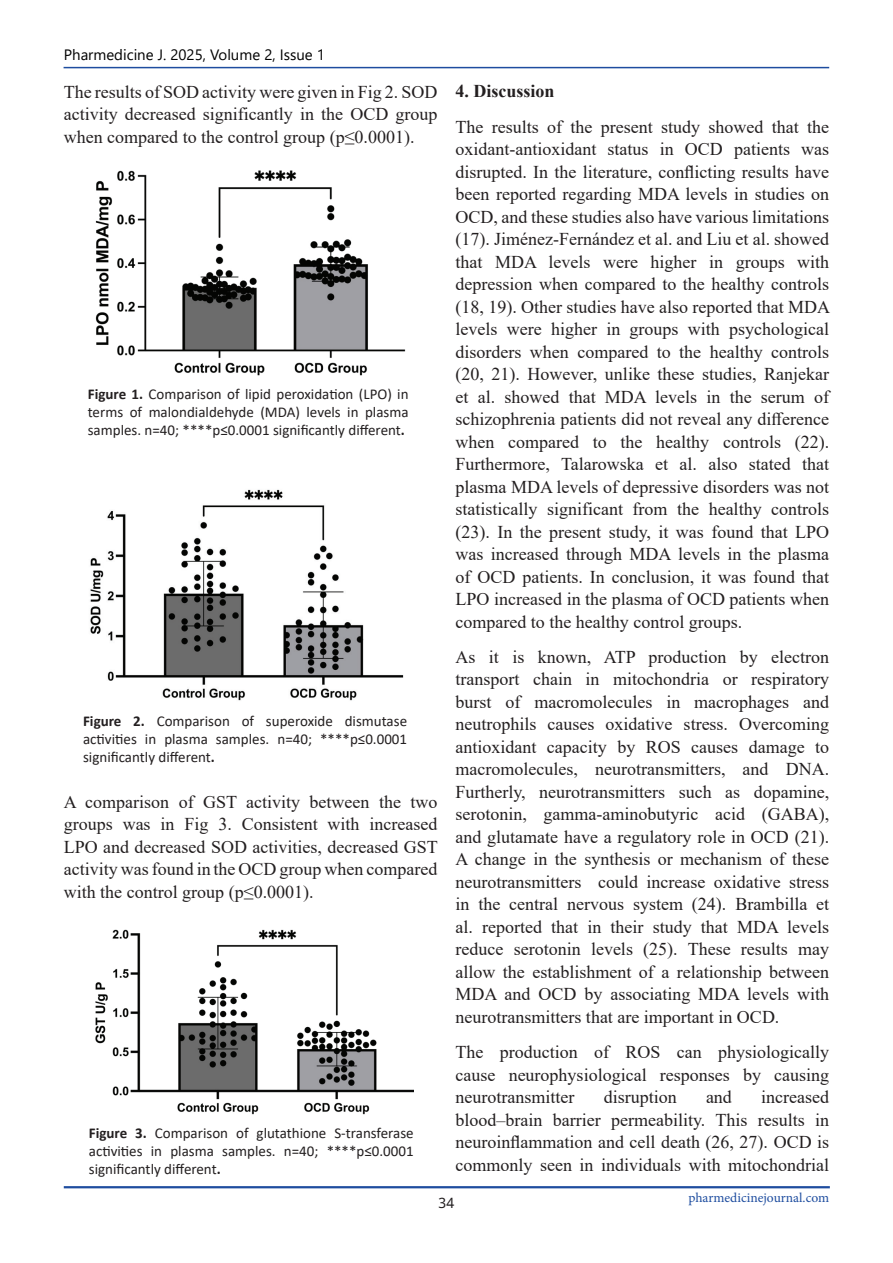
<style>
.page{position:relative;width:893px;height:1263px;background:#fff}
.page>*{position:absolute;margin:0;border:0;box-sizing:border-box;transform-origin:0 0}
.t1{font:18px/22.5px "Times New Roman";color:#231f20;text-align:justify}
.t2{font:700 18px "Times New Roman";color:#231f20}
.t3{font:15px/18px "Calibri";color:#231f20;text-align:justify}
.t4{font:15px "Segoe UI";color:#000}
.t5{font:14.25px "Noto Sans";color:#231f20}
.t6{font:13.5px "Minion Pro";color:#1e4d9f}
.s1{font-weight:700}
</style>
<div class="page">
<hr style="left:64px;top:67px;width:765px;height:1px;background:#1e4d9f">
<hr style="left:64px;top:1186px;width:766px;height:2px;background:#1e4d9f">
<img style="left:95px;top:170px;width:311px;height:206px">
<img style="left:90px;top:489px;width:314px;height:212px">
<img style="left:95px;top:929px;width:318px;height:186px">
<p class="t4" style="left:64px;top:41px;width:263px">Pharmedicine J. 2025, Volume 2, Issue 1</p>
<p class="t1" style="left:64px;top:80px;width:375px">The results of SOD activity were given in Fig 2. SOD activity decreased significantly in the OCD group when compared to the control group (p≤0.0001).</p>
<p class="t3" style="left:88px;top:384px;width:322px"><span class="s1">Figure 1.</span> Comparison of lipid peroxidation (LPO) in terms of malondialdehyde (MDA) levels in plasma samples. n=40; ****p≤0.0001 significantly different<span class="s1">.</span></p>
<p class="t3" style="left:83px;top:711px;width:326px"><span class="s1">Figure 2.</span> Comparison of superoxide dismutase activities in plasma samples. n=40; ****p≤0.0001 significantly different<span class="s1">.</span></p>
<p class="t1" style="left:64px;top:790px;width:376px">A comparison of GST activity between the two groups was in Fig 3. Consistent with increased LPO and decreased SOD activities, decreased GST activity was found in the OCD group when compared with the control group (p≤0.0001).</p>
<p class="t3" style="left:89px;top:1123px;width:326px"><span class="s1">Figure 3.</span> Comparison of glutathione S-transferase activities in plasma samples. n=40; ****p≤0.0001 significantly different<span class="s1">.</span></p>
<p class="t2" style="left:455px;top:78px;width:101px">4. Discussion</p>
<p class="t1" style="left:455px;top:115px;width:376px">The results of the present study showed that the oxidant-antioxidant status in OCD patients was disrupted. In the literature, conflicting results have been reported regarding MDA levels in studies on OCD, and these studies also have various limitations (17). Jiménez-Fernández et al. and Liu et al. showed that MDA levels were higher in groups with depression when compared to the healthy controls (18, 19). Other studies have also reported that MDA levels were higher in groups with psychological disorders when compared to the healthy controls (20, 21). However, unlike these studies, Ranjekar et al. showed that MDA levels in the serum of schizophrenia patients did not reveal any difference when compared to the healthy controls (22).<br>Furthermore, Talarowska et al. also stated that plasma MDA levels of depressive disorders was not statistically significant from the healthy controls (23). In the present study, it was found that LPO was increased through MDA levels in the plasma of OCD patients. In conclusion, it was found that LPO increased in the plasma of OCD patients when compared to the healthy control groups.</p>
<p class="t1" style="left:455px;top:645px;width:375px">As it is known, ATP production by electron transport chain in mitochondria or respiratory burst of macromolecules in macrophages and neutrophils causes oxidative stress. Overcoming antioxidant capacity by ROS causes damage to macromolecules, neurotransmitters, and DNA.<br>Furtherly, neurotransmitters such as dopamine, serotonin, gamma-aminobutyric acid (GABA), and glutamate have a regulatory role in OCD (21).<br>A change in the synthesis or mechanism of these neurotransmitters could increase oxidative stress in the central nervous system (24). Brambilla et al. reported that in their study that MDA levels reduce serotonin levels (25). These results may allow the establishment of a relationship between MDA and OCD by associating MDA levels with neurotransmitters that are important in OCD.</p>
<p class="t1" style="left:455px;top:1040px;width:375px">The production of ROS can physiologically cause neurophysiological responses by causing neurotransmitter</p>
<p class="t1" style="left:455px;top:1085px;width:375px;text-indent:306px">increased blood–brain barrier permeability. This results in neuroinflammation and cell death (26, 27). OCD is commonly seen in individuals with mitochondrial</p>
<p class="t1" style="left:604px;top:1085px;width:75px">disruption</p>
<p class="t1" style="left:706px;top:1085px;width:27px">and</p>
<p class="t5" style="left:439px;top:1193px;width:17px">34</p>
<p class="t6" style="left:688px;top:1189px;width:142px">pharmedicinejournal.com</p>
</div>
